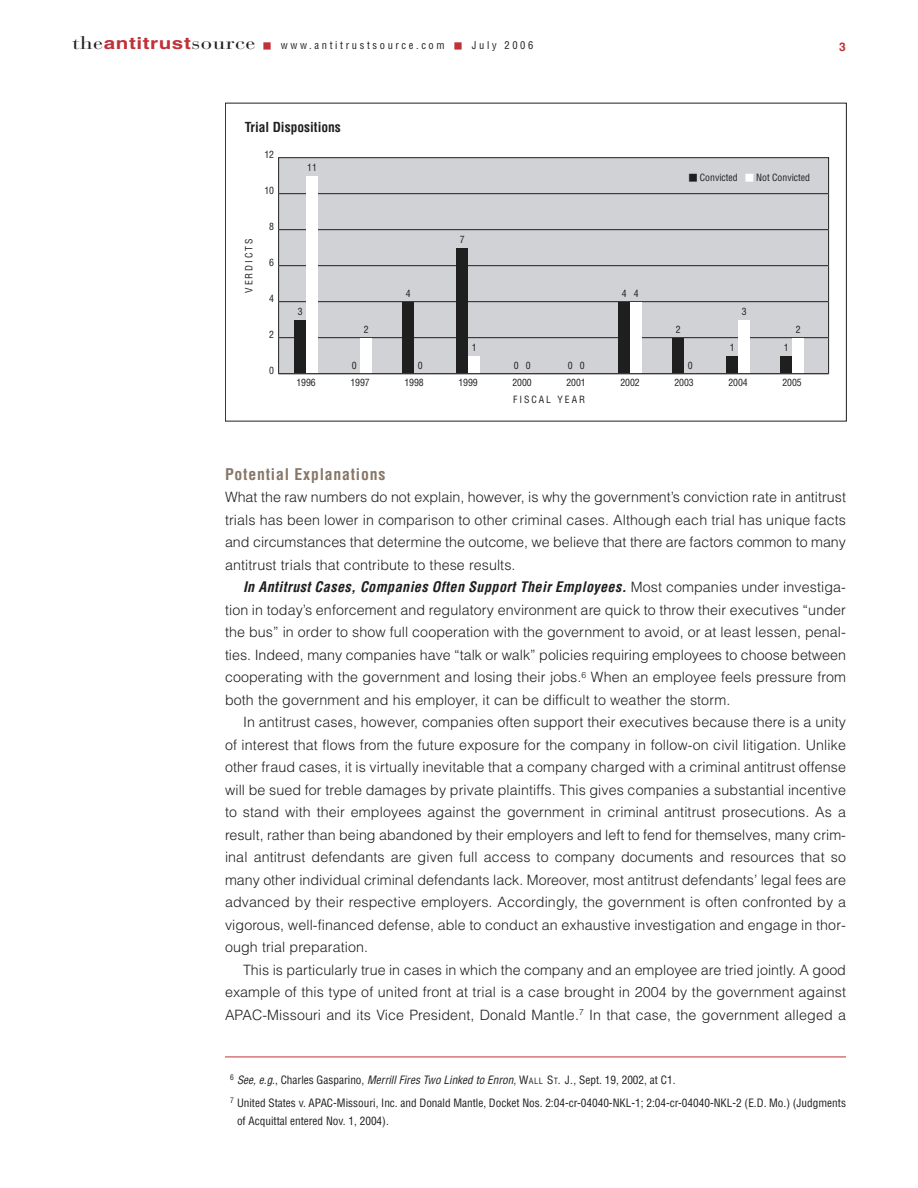
<style>
.page{position:relative;width:918px;height:1188px;background:#fff}
.page>*{position:absolute;margin:0;border:0;box-sizing:border-box;transform-origin:0 0}
.t1{font:18px "Bauer Bodoni";letter-spacing:.025em;color:#201f20;scale:1.25 1}
.t2{font:700 condensed 15.75px "Helvetica";letter-spacing:.05em;color:#887667}
.t3{font:300 14.25px/22.5px "Helvetica";letter-spacing:.01em;color:#201f20;text-align:justify}
.t4{font:700 condensed 13.5px "Helvetica";color:#201f20}
.t5{font:700 12px "Helvetica";color:#c13138}
.t6{font:condensed 11.25px/22.5px "Helvetica";color:#201f20}
.t7{font:condensed 10.5px "Helvetica";letter-spacing:.25em;color:#201f20}
.t8{font:condensed 9.75px "Helvetica";color:#201f20}
.t9{font:condensed 9.75px "Helvetica";letter-spacing:.2em;color:#201f20}
.s1{font-family:"Helvetica";font-weight:700;font-size:16.5px;color:#c13138}
.s2{font-weight:700;font-style:italic;font-stretch:condensed}
.s3{font-style:italic}
.s4{font-size:8.4px}
</style>
<div class="page">
<hr style="left:225px;top:1057px;width:621px;height:1px;background:#c13138">
<div style="left:279px;top:158px;width:550px;height:216px;background:#d1d2d6"></div>
<hr style="left:279px;top:337px;width:550px;height:1px;background:#201f20">
<hr style="left:279px;top:301px;width:550px;height:1px;background:#201f20">
<hr style="left:279px;top:265px;width:550px;height:1px;background:#201f20">
<hr style="left:279px;top:229px;width:550px;height:1px;background:#201f20">
<hr style="left:279px;top:193px;width:550px;height:1px;background:#201f20">
<div style="left:294px;top:320px;width:12px;height:54px;background:#201f20"></div>
<div style="left:306px;top:176px;width:12px;height:198px;background:#fff"></div>
<div style="left:360px;top:338px;width:12px;height:36px;background:#fff"></div>
<div style="left:402px;top:302px;width:12px;height:72px;background:#201f20"></div>
<div style="left:456px;top:248px;width:12px;height:126px;background:#201f20"></div>
<div style="left:468px;top:356px;width:12px;height:18px;background:#fff"></div>
<div style="left:618px;top:302px;width:12px;height:72px;background:#201f20"></div>
<div style="left:630px;top:302px;width:12px;height:72px;background:#fff"></div>
<div style="left:672px;top:338px;width:12px;height:36px;background:#201f20"></div>
<div style="left:726px;top:356px;width:12px;height:18px;background:#201f20"></div>
<div style="left:738px;top:320px;width:12px;height:54px;background:#fff"></div>
<div style="left:780px;top:356px;width:12px;height:18px;background:#201f20"></div>
<div style="left:792px;top:338px;width:12px;height:36px;background:#fff"></div>
<hr style="left:279px;top:373px;width:550px;height:1px;background:#201f20">
<p class="t1" style="left:72px;top:36px;width:148px">the<span class="s1">antitrust</span>source</p>
<p class="t7" style="left:281px;top:41px;width:165px">www.antitrustsource.com</p>
<p class="t7" style="left:472px;top:41px;width:63px">July 2006</p>
<p class="t5" style="left:839px;top:42px;width:8px">3</p>
<p class="t4" style="left:245px;top:122px;width:98px">Trial Dispositions</p>
<p class="t9" style="left:245px;top:293px;width:56px;rotate:-90deg">VERDICTS</p>
<p class="t8" style="left:264px;top:150px;width:11px">12</p>
<p class="t8" style="left:264px;top:186px;width:11px">10</p>
<p class="t8" style="left:269px;top:222px;width:6px">8</p>
<p class="t8" style="left:269px;top:258px;width:6px">6</p>
<p class="t8" style="left:269px;top:294px;width:6px">4</p>
<p class="t8" style="left:269px;top:330px;width:6px">2</p>
<p class="t8" style="left:269px;top:366px;width:6px">0</p>
<p class="t8" style="left:307px;top:164px;width:11px">11</p>
<p class="t8" style="left:298px;top:308px;width:6px">3</p>
<p class="t8" style="left:364px;top:326px;width:6px">2</p>
<p class="t8" style="left:406px;top:290px;width:6px">4</p>
<p class="t8" style="left:352px;top:362px;width:6px">0</p>
<p class="t8" style="left:418px;top:362px;width:6px">0</p>
<p class="t8" style="left:460px;top:236px;width:6px">7</p>
<p class="t8" style="left:472px;top:344px;width:6px">1</p>
<p class="t8" style="left:700px;top:173px;width:39px">Convicted</p>
<p class="t8" style="left:756px;top:173px;width:55px">Not Convicted</p>
<p class="t8" style="left:514px;top:362px;width:18px">0 0</p>
<p class="t8" style="left:568px;top:362px;width:18px">0 0</p>
<p class="t8" style="left:622px;top:290px;width:18px">4 4</p>
<p class="t8" style="left:676px;top:326px;width:6px">2</p>
<p class="t8" style="left:688px;top:362px;width:6px">0</p>
<p class="t8" style="left:742px;top:308px;width:6px">3</p>
<p class="t8" style="left:730px;top:344px;width:6px">1</p>
<p class="t8" style="left:784px;top:344px;width:6px">1</p>
<p class="t8" style="left:796px;top:326px;width:6px">2</p>
<p class="t8" style="left:296px;top:379px;width:21px">1996</p>
<p class="t8" style="left:350px;top:379px;width:21px">1997</p>
<p class="t8" style="left:404px;top:379px;width:21px">1998</p>
<p class="t8" style="left:458px;top:379px;width:21px">1999</p>
<p class="t8" style="left:512px;top:379px;width:21px">2000</p>
<p class="t8" style="left:566px;top:379px;width:21px">2001</p>
<p class="t8" style="left:620px;top:379px;width:21px">2002</p>
<p class="t8" style="left:674px;top:379px;width:21px">2003</p>
<p class="t8" style="left:728px;top:379px;width:21px">2004</p>
<p class="t8" style="left:782px;top:379px;width:21px">2005</p>
<p class="t9" style="left:513px;top:395px;width:73px">FISCAL YEAR</p>
<p class="t2" style="left:225px;top:468px;width:162px">Potential Explanations</p>
<p class="t3" style="left:225px;top:487px;width:622px">What the raw numbers do not explain, however, is why the government’s conviction rate in antitrust trials has been lower in comparison to other criminal cases. Although each trial has unique facts and circumstances that determine the outcome, we believe that there are factors common to many antitrust trials that contribute to these results.</p>
<p class="t3" style="left:225px;top:577px;width:623px;text-indent:18px"><span class="s2">In Antitrust Cases, Companies Often Support Their Employees.</span> Most companies under investiga&shy;tion in today’s enforcement and regulatory environment are quick to throw their executives “under the bus” in order to show full cooperation with the government to avoid, or at least lessen, penal&shy;ties. Indeed, many companies have “talk or walk” policies requiring employees to choose between cooperating with the government and losing their jobs.<sup>6</sup> When an employee feels pressure from both the government and his employer, it can be difficult to weather the storm.</p>
<p class="t3" style="left:225px;top:712px;width:623px;text-indent:18px">In antitrust cases, however, companies often support their executives because there is a unity of interest that flows from the future exposure for the company in follow-on civil litigation. Unlike other fraud cases, it is virtually inevitable that a company charged with a criminal antitrust offense will be sued for treble damages by private plaintiffs. This gives companies a substantial incentive to stand with their employees against the government in criminal antitrust prosecutions. As a result, rather than being abandoned by their employers and left to fend for themselves, many crim&shy;inal antitrust defendants are given full access to company documents and resources that so many other individual criminal defendants lack. Moreover, most antitrust defendants’ legal fees are advanced by their respective employers. Accordingly, the government is often confronted by a vigorous, well-financed defense, able to conduct an exhaustive investigation and engage in thor&shy;ough trial preparation.</p>
<p class="t3" style="left:225px;top:960px;width:622px;text-indent:18px">This is particularly true in cases in which the company and an employee are tried jointly. A good example of this type of united front at trial is a case brought in 2004 by the government against APAC-Missouri and its Vice President, Donald Mantle.<sup>7</sup> In that case, the government alleged a</p>
<p class="t6" style="left:230px;top:1070px;width:617px"><sup>6</sup> <span class="s3">See, e.g.</span>, Charles Gasparino, <span class="s3">Merrill Fires Two Linked to Enron</span>, W<span class="s4">ALL</span> S<span class="s4">T</span>. J., Sept. 19, 2002, at C1.<br><sup>7</sup> United States v. APAC-Missouri, Inc. and Donald Mantle, Docket Nos. 2:04-cr-04040-NKL-1; 2:04-cr-04040-NKL-2 (E.D. Mo.) (Judgments</p>
<p class="t6" style="left:237px;top:1110px;width:153px">of Acquittal entered Nov. 1, 2004).</p>
</div>
